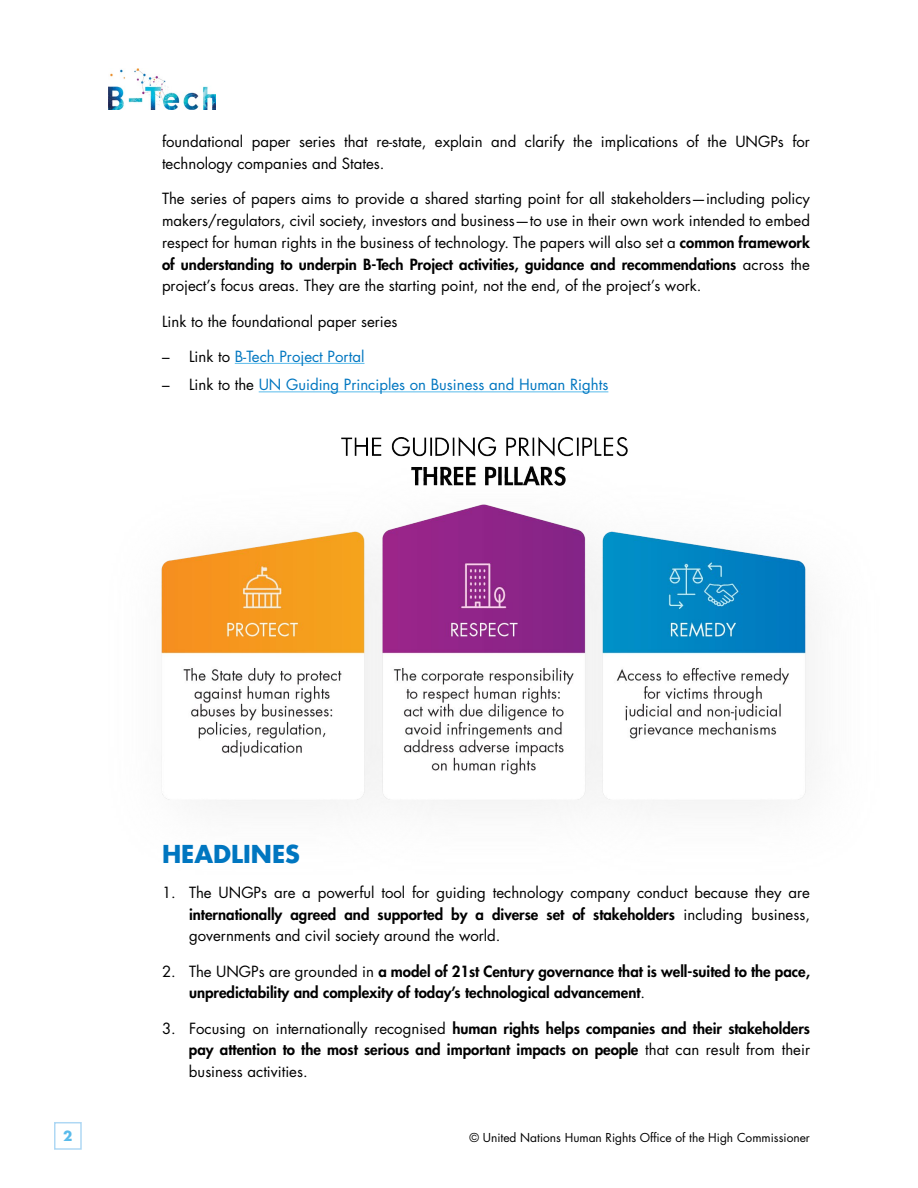
<style>
.page{position:relative;width:918px;height:1188px;background:#fff}
.page>*{position:absolute;margin:0;border:0;box-sizing:border-box;transform-origin:0 0}
.t1{font:700 24px "Futura Std";color:#0076c0}
.t2{font:15px/21.8px "Futura Std";color:#000;text-align:justify}
.t3{font:800 15px/21.8px "Futura Std";color:#000}
.t4{font:15px "Futura Std";color:#0076c0}
.t5{font:700 13.5px "Futura Std";color:#59bbeb}
.t6{font:12px "Futura Std";color:#000}
.s1{font-weight:800}
.s2{color:#000}
.s3{font-weight:400}
</style>
<div class="page">
<img style="left:108px;top:69px;width:108px;height:40px">
<div style="left:54px;top:1122px;width:28px;height:28px;border:2px solid #afd8f4"></div>
<img style="left:161px;top:437px;width:648px;height:367px">
<hr style="left:235px;top:363px;width:129px;height:1px;background:#59bbeb">
<hr style="left:259px;top:392px;width:349px;height:1px;background:#59bbeb">
<p class="t2" style="left:162px;top:131px;width:649px">foundational paper series that re-state, explain and clarify the implications of the UNGPs for technology companies and States.</p>
<p class="t2" style="left:162px;top:188px;width:650px">The series of papers aims to provide a shared starting point for all stakeholders—including policy makers/regulators, civil society, investors and business—to use in their own work intended to embed respect for human rights in the business of technology. The papers will also set a <span class="s1">common framework of understanding to underpin B-Tech Project activities, guidance and recommendations</span> across the project’s focus areas. They are the starting point, not the end, of the project’s work.</p>
<p class="t2" style="left:162px;top:310px;width:237px">Link to the foundational paper series</p>
<p class="t4" style="left:162px;top:347px;width:204px"><span class="s2">– Link to</span> B-Tech Project Portal</p>
<p class="t4" style="left:162px;top:375px;width:448px"><span class="s2">– Link to the</span> UN Guiding Principles on Business and Human Rights</p>
<h1 class="t1" style="left:162px;top:838px;width:140px">HEADLINES</h1>
<p class="t2" style="left:189px;top:882px;width:623px;text-indent:-27px">1. The UNGPs are a powerful tool for guiding technology company conduct because they are <span class="s1">internationally agreed and supported by a diverse set of stakeholders</span> including business, governments and civil society around the world.</p>
<p class="t3" style="left:189px;top:960px;width:623px;text-indent:-27px"><span class="s3">2. The UNGPs are grounded in</span> a model of 21st Century governance that is well-suited to the pace, unpredictability and complexity of today’s technological advancement<span class="s3">.</span></p>
<p class="t3" style="left:189px;top:1017px;width:623px;text-align:justify;text-indent:-27px"><span class="s3">3. Focusing on internationally recognised</span> human rights helps companies and their stakeholders pay attention to the most serious and important impacts on people <span class="s3">that can result from their business activities.</span></p>
<p class="t5" style="left:63px;top:1127px;width:11px">2</p>
<p class="t6" style="left:470px;top:1130px;width:342px">© United Nations Human Rights Office of the High Commissioner</p>
</div>
